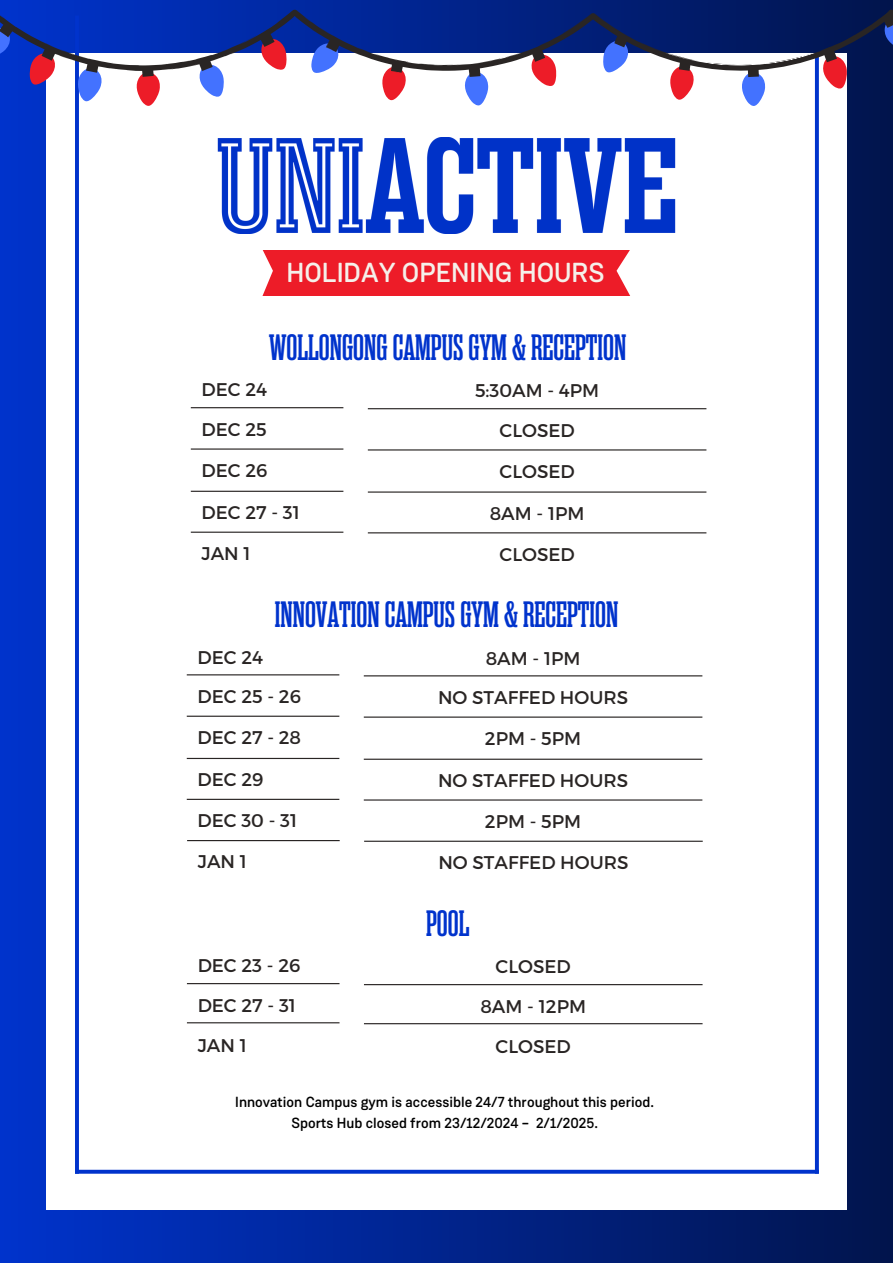
<style>
.page{position:relative;width:893px;height:1263px;background:#fff}
.page>*{position:absolute;margin:0;border:0;box-sizing:border-box;transform-origin:0 0}
.t1{font:600 36.6px "Rama Slab M";color:#03c}
.t2{font:500 27.45px "Weissenhof Grotesk";color:#f5f0ea}
.t3{font:18.38px "Montserrat";color:#292524}
.t4{font:500 14.7px "Weissenhof Grotesk";color:#000}
</style>
<div class="page">
<div style="left:0;top:0;width:893px;height:1263px;background:linear-gradient(to right,#03c,#01144c)"></div>
<div style="left:46px;top:53px;width:801px;height:1157px;background:#fff"></div>
<hr style="left:75px;top:16px;width:4px;height:1158px;background:#03c">
<svg style="left:815px;top:106px;width:4px;height:1064px;background:#0738cd"></svg>
<svg style="left:75px;top:1170px;width:744px;height:4px;background:#1141cf"></svg>
<svg style="left:0;top:79px;width:893px;height:27px"></svg>
<svg style="left:0;top:10px;width:893px;height:69px"></svg>
<div style="left:262px;top:250px;width:369px;height:46px;background:#ed1c28"></div>
<hr style="left:368px;top:408px;width:338px;height:1px;background:#292524">
<hr style="left:368px;top:449px;width:338px;height:1px;background:#292524">
<hr style="left:368px;top:491px;width:338px;height:2px;background:#292524">
<hr style="left:368px;top:532px;width:338px;height:1px;background:#292524">
<hr style="left:191px;top:407px;width:152px;height:1px;background:#292524">
<hr style="left:191px;top:491px;width:152px;height:1px;background:#292524">
<hr style="left:191px;top:532px;width:152px;height:1px;background:#292524">
<hr style="left:191px;top:448px;width:152px;height:2px;background:#292524">
<hr style="left:364px;top:675px;width:338px;height:1px;background:#292524">
<hr style="left:364px;top:716px;width:338px;height:2px;background:#292524">
<hr style="left:364px;top:759px;width:338px;height:1px;background:#292524">
<hr style="left:364px;top:799px;width:338px;height:2px;background:#292524">
<hr style="left:187px;top:674px;width:152px;height:1px;background:#292524">
<hr style="left:187px;top:758px;width:152px;height:1px;background:#292524">
<hr style="left:187px;top:799px;width:152px;height:1px;background:#292524">
<hr style="left:187px;top:716px;width:152px;height:1px;background:#292524">
<hr style="left:364px;top:841px;width:338px;height:1px;background:#292524">
<hr style="left:187px;top:840px;width:153px;height:1px;background:#292524">
<hr style="left:364px;top:984px;width:338px;height:1px;background:#292524">
<hr style="left:364px;top:1023px;width:338px;height:1px;background:#292524">
<hr style="left:187px;top:983px;width:152px;height:1px;background:#292524">
<hr style="left:187px;top:1022px;width:152px;height:1px;background:#292524">
<img style="left:217px;top:138px;width:459px;height:96px">
<p class="t2" style="left:286px;top:255px;width:319px">HOLIDAY OPENING HOURS</p>
<p class="t1" style="left:269px;top:326px;width:359px">WOLLONGONGCAMPUSGYM &amp;RECEPTION</p>
<p class="t3" style="left:201px;top:378px;width:67px">DEC 24</p>
<p class="t3" style="left:475px;top:379px;width:126px">5:30AM - 4PM</p>
<h3 class="t3" style="left:201px;top:417px;width:67px">DEC 25</h3>
<p class="t3" style="left:201px;top:459px;width:67px">DEC 26</p>
<h2 class="t3" style="left:499px;top:418px;width:77px">CLOSED</h2>
<h1 class="t3" style="left:499px;top:459px;width:77px">CLOSED</h1>
<p class="t3" style="left:201px;top:501px;width:100px">DEC 27 - 31</p>
<p class="t3" style="left:490px;top:501px;width:96px">8AM - 1PM</p>
<h3 class="t3" style="left:201px;top:541px;width:51px">JAN 1</h3>
<p class="t3" style="left:499px;top:542px;width:77px">CLOSED</p>
<h3 class="t1" style="left:275px;top:593px;width:345px">INNOVATIONCAMPUSGYM &amp;RECEPTION</h3>
<h3 class="t3" style="left:197px;top:645px;width:67px">DEC 24</h3>
<p class="t3" style="left:486px;top:646px;width:96px">8AM - 1PM</p>
<p class="t3" style="left:197px;top:684px;width:105px">DEC 25 - 26</p>
<h3 class="t3" style="left:197px;top:726px;width:105px">DEC 27 - 28</h3>
<h3 class="t3" style="left:438px;top:685px;width:192px">NO STAFFED HOURS</h3>
<h3 class="t3" style="left:485px;top:726px;width:98px">2PM - 5PM</h3>
<h3 class="t3" style="left:197px;top:768px;width:67px">DEC 29</h3>
<p class="t3" style="left:438px;top:768px;width:192px">NO STAFFED HOURS</p>
<p class="t3" style="left:197px;top:809px;width:101px">DEC 30 - 31</p>
<h3 class="t3" style="left:485px;top:809px;width:98px">2PM - 5PM</h3>
<h3 class="t3" style="left:198px;top:850px;width:51px">JAN 1</h3>
<p class="t3" style="left:438px;top:850px;width:192px">NO STAFFED HOURS</p>
<p class="t1" style="left:426px;top:902px;width:45px">POOL</p>
<p class="t3" style="left:198px;top:954px;width:104px">DEC 23 - 26</p>
<h3 class="t3" style="left:495px;top:955px;width:77px">CLOSED</h3>
<h3 class="t3" style="left:198px;top:993px;width:100px">DEC 27 - 31</h3>
<h1 class="t3" style="left:480px;top:994px;width:107px">8AM - 12PM</h1>
<h3 class="t3" style="left:198px;top:1033px;width:51px">JAN 1</h3>
<p class="t3" style="left:495px;top:1034px;width:77px">CLOSED</p>
<h3 class="t4" style="left:235px;top:1093px;width:420px">Innovation Campus gym is accessible 24/7 throughout this period.</h3>
<p class="t4" style="left:291px;top:1113px;width:308px">Sports Hub closed from 23/12/2024 – 2/1/2025.</p>
</div>
